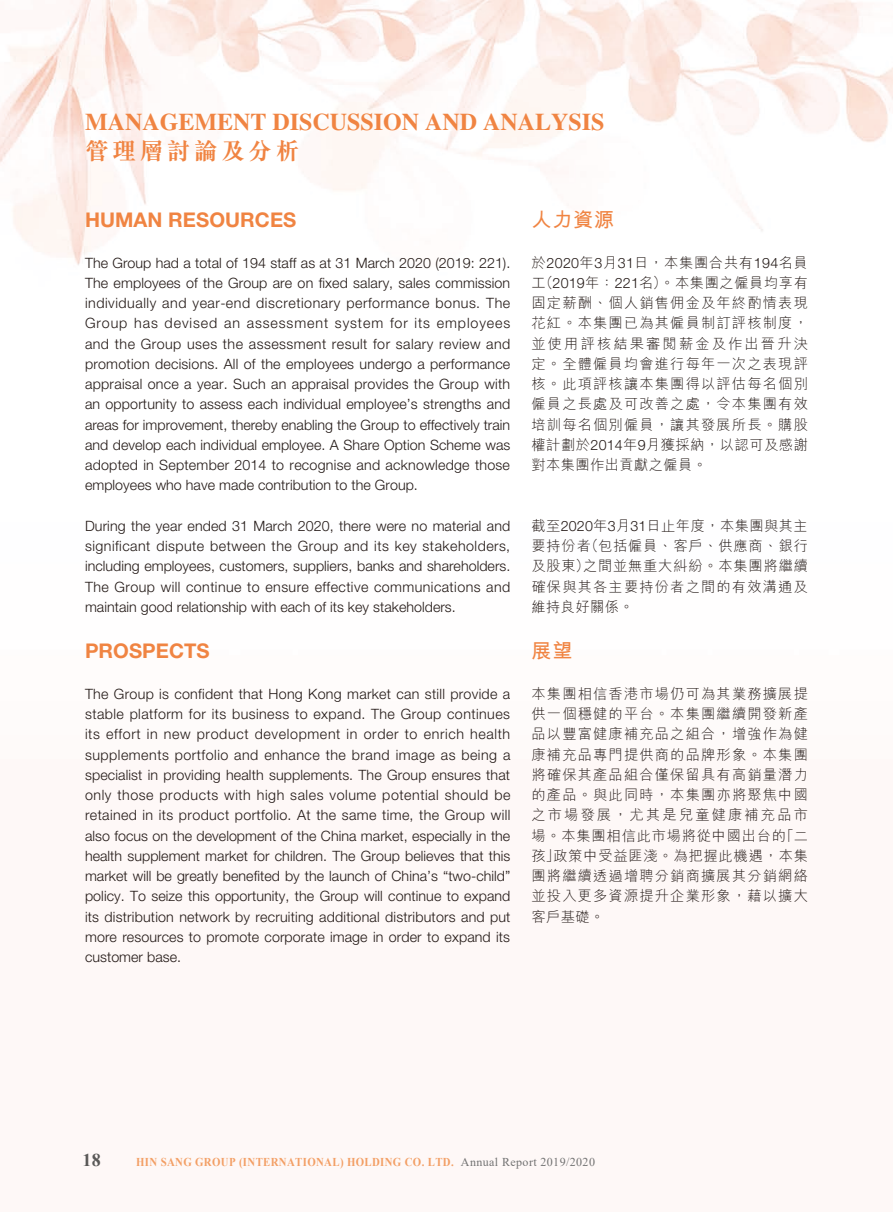
<style>
.page{position:relative;width:893px;height:1212px;background:#fff}
.page>*{position:absolute;margin:0;border:0;box-sizing:border-box;transform-origin:0 0}
.t1{font:700 24px "Times LT Std";color:#f08442}
.t2{font:700 24px "M Sung HK";letter-spacing:.135em;color:#f08442}
.t3{font:700 20.25px "Helvetica Neue LT Std";letter-spacing:.005em;color:#f08442}
.t4{font:700 20.25px "M Hei HK";letter-spacing:.03em;color:#f08442}
.t5{font:700 18px "Times New Roman";color:#595857}
.t6{font:300 14.25px/20.2px "Helvetica Neue LT Std";letter-spacing:.005em;color:#231916;text-align:justify}
.t7{font:300 14.25px/20.2px "M Hei HK";letter-spacing:.08em;color:#231916;text-align:justify}
.t8{font:700 12px "Times New Roman";letter-spacing:.035em;color:#f39f65;scale:.9 1}
.s1{font-family:"Helvetica Neue LT Std"}
.s2{font-weight:400;color:#727272}
</style>
<div class="page">
<img style="left:0;top:0;width:893px;height:265px">
<h1 class="t1" style="left:85px;top:107px;width:521px">MANAGEMENT DISCUSSION AND ANALYSIS</h1>
<h1 class="t2" style="left:85px;top:139px;width:216px">管理層討論及分析</h1>
<h2 class="t3" style="left:85px;top:207px;width:213px">HUMAN RESOURCES</h2>
<p class="t6" style="left:85px;top:252px;width:427px">The Group had a total of 194 staff as at 31 March 2020 (2019: 221).<br>The employees of the Group are on fixed salary, sales commission individually and year-end discretionary performance bonus. The Group has devised an assessment system for its employees and the Group uses the assessment result for salary review and promotion decisions. All of the employees undergo a performance appraisal once a year. Such an appraisal provides the Group with an opportunity to assess each individual employee’s strengths and areas for improvement, thereby enabling the Group to effectively train and develop each individual employee. A Share Option Scheme was adopted in September 2014 to recognise and acknowledge those employees who have made contribution to the Group.</p>
<p class="t6" style="left:85px;top:515px;width:427px">During the year ended 31 March 2020, there were no material and significant dispute between the Group and its key stakeholders, including employees, customers, suppliers, banks and shareholders.<br>The Group will continue to ensure effective communications and maintain good relationship with each of its key stakeholders.</p>
<h2 class="t3" style="left:85px;top:639px;width:126px">PROSPECTS</h2>
<p class="t6" style="left:85px;top:683px;width:427px">The Group is confident that Hong Kong market can still provide a stable platform for its business to expand. The Group continues its effort in new product development in order to enrich health supplements portfolio and enhance the brand image as being a specialist in providing health supplements. The Group ensures that only those products with high sales volume potential should be retained in its product portfolio. At the same time, the Group will also focus on the development of the China market, especially in the health supplement market for children. The Group believes that this market will be greatly benefited by the launch of China’s “two-child” policy. To seize this opportunity, the Group will continue to expand its distribution network by recruiting additional distributors and put more resources to promote corporate image in order to expand its customer base.</p>
<h2 class="t4" style="left:531px;top:205px;width:84px">人力資源</h2>
<p class="t7" style="left:531px;top:252px;width:278px">於<span class="s1">2020</span>年<span class="s1">3</span>月<span class="s1">31</span>日，本集團合共有<span class="s1">194</span>名員工（<span class="s1">2019</span>年：<span class="s1">221</span>名）。本集團之僱員均享有固定薪酬、個人銷售佣金及年終酌情表現花紅。本集團已為其僱員制訂評核制度，並使用評核結果審閱薪金及作出晉升決定。全體僱員均會進行每年一次之表現評核。此項評核讓本集團得以評估每名個別僱員之長處及可改善之處，令本集團有效培訓每名個別僱員，讓其發展所長。購股權計劃於<span class="s1">2014</span>年<span class="s1">9</span>月獲採納，以認可及感謝對本集團作出貢獻之僱員。</p>
<p class="t7" style="left:531px;top:515px;width:278px">截至<span class="s1">2020</span>年<span class="s1">3</span>月<span class="s1">31</span>日止年度，本集團與其主要持份者（包括僱員、客戶、供應商、銀行及股東）之間並無重大糾紛。本集團將繼續確保與其各主要持份者之間的有效溝通及維持良好關係。</p>
<h2 class="t4" style="left:531px;top:636px;width:43px">展望</h2>
<p class="t7" style="left:531px;top:683px;width:278px">本集團相信香港市場仍可為其業務擴展提供一個穩健的平台。本集團繼續開發新產品以豐富健康補充品之組合，增強作為健康補充品專門提供商的品牌形象。本集團將確保其產品組合僅保留具有高銷量潛力的產品。與此同時，本集團亦將聚焦中國之市場發展，尤其是兒童健康補充品市場。本集團相信此市場將從中國出台的「二孩」政策中受益匪淺。為把握此機遇，本集團將繼續透過增聘分銷商擴展其分銷網絡並投入更多資源提升企業形象，藉以擴大客戶基礎。</p>
<p class="t5" style="left:82px;top:1147px;width:20px">18</p>
<p class="t8" style="left:136px;top:1153px;width:511px">HIN SANG GROUP (INTERNATIONAL) HOLDING CO. LTD. <span class="s2">Annual Report 2019/2020</span></p>
</div>
